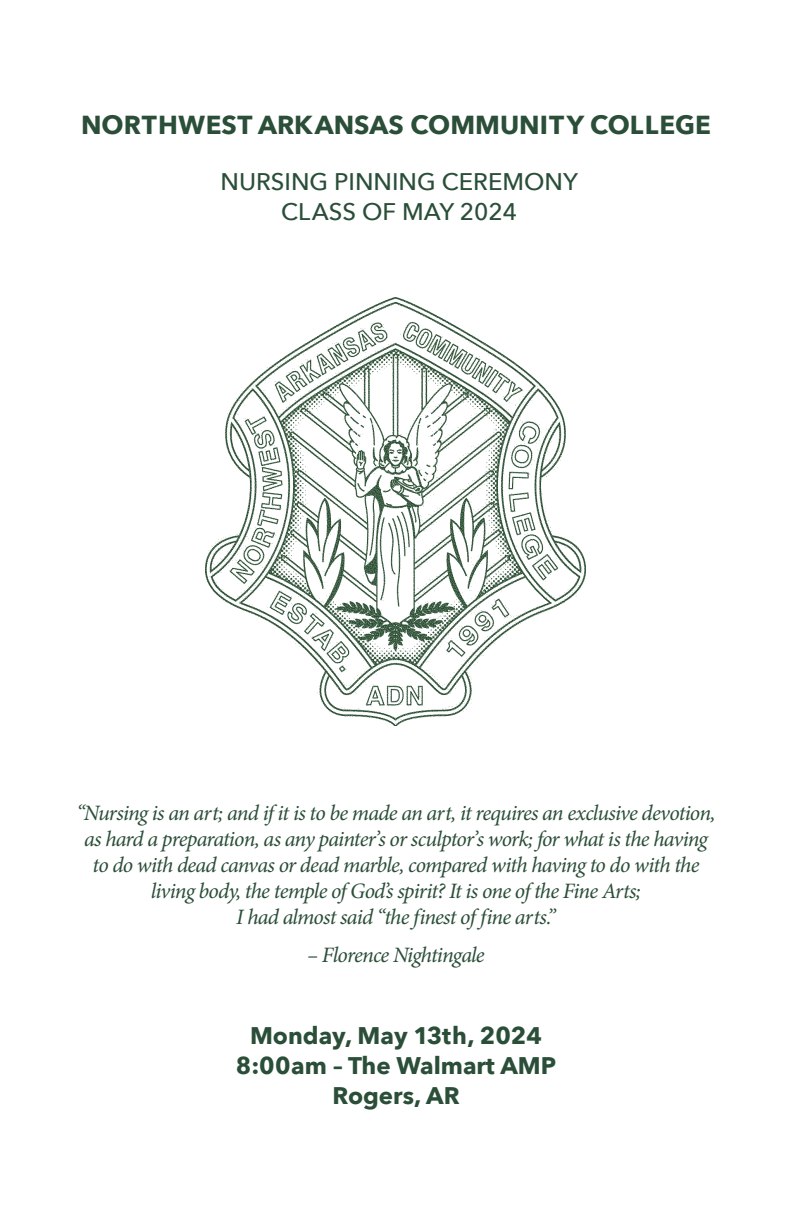
<style>
.page{position:relative;width:792px;height:1224px;background:#fff}
.page>*{position:absolute;margin:0;border:0;box-sizing:border-box;transform-origin:0 0}
.t1{font:700 26px "Avenir Next";color:#2a4e38}
.t2{font:700 24px "Avenir Next";color:#2a4e38}
.t3{font:500 24px "Avenir Next";color:#2a4e38}
.t4{font:italic 22px/26px "Minion Pro";letter-spacing:-.04em;color:#2a4e38;text-align:center}
</style>
<div class="page">
<img style="left:206px;top:298px;width:379px;height:428px">
<p class="t1" style="left:81px;top:102px;width:631px">NORTHWEST ARKANSAS COMMUNITY COLLEGE</p>
<p class="t3" style="left:221px;top:161px;width:359px">NURSING PINNING CEREMONY</p>
<p class="t3" style="left:281px;top:191px;width:237px">CLASS OF MAY 2024</p>
<p class="t4" style="left:76px;top:800px;width:641px">“Nursing is an art; and if it is to be made an art, it requires an exclusive devotion, as hard a preparation, as any painter’s or sculptor’s work; for what is the having</p>
<p class="t4" style="left:93px;top:852px;width:608px">to do with dead canvas or dead marble, compared with having to do with the living body, the temple of God’s spirit? It is one of the Fine Arts;</p>
<p class="t4" style="left:236px;top:904px;width:321px">I had almost said “the finest of fine arts.”</p>
<p class="t4" style="left:307px;top:942px;width:179px">– Florence Nightingale</p>
<p class="t2" style="left:250px;top:1015px;width:293px">Monday, May 13th, 2024</p>
<p class="t2" style="left:236px;top:1045px;width:322px">8:00am – The Walmart AMP</p>
<p class="t2" style="left:332px;top:1075px;width:129px">Rogers, AR</p>
</div>
